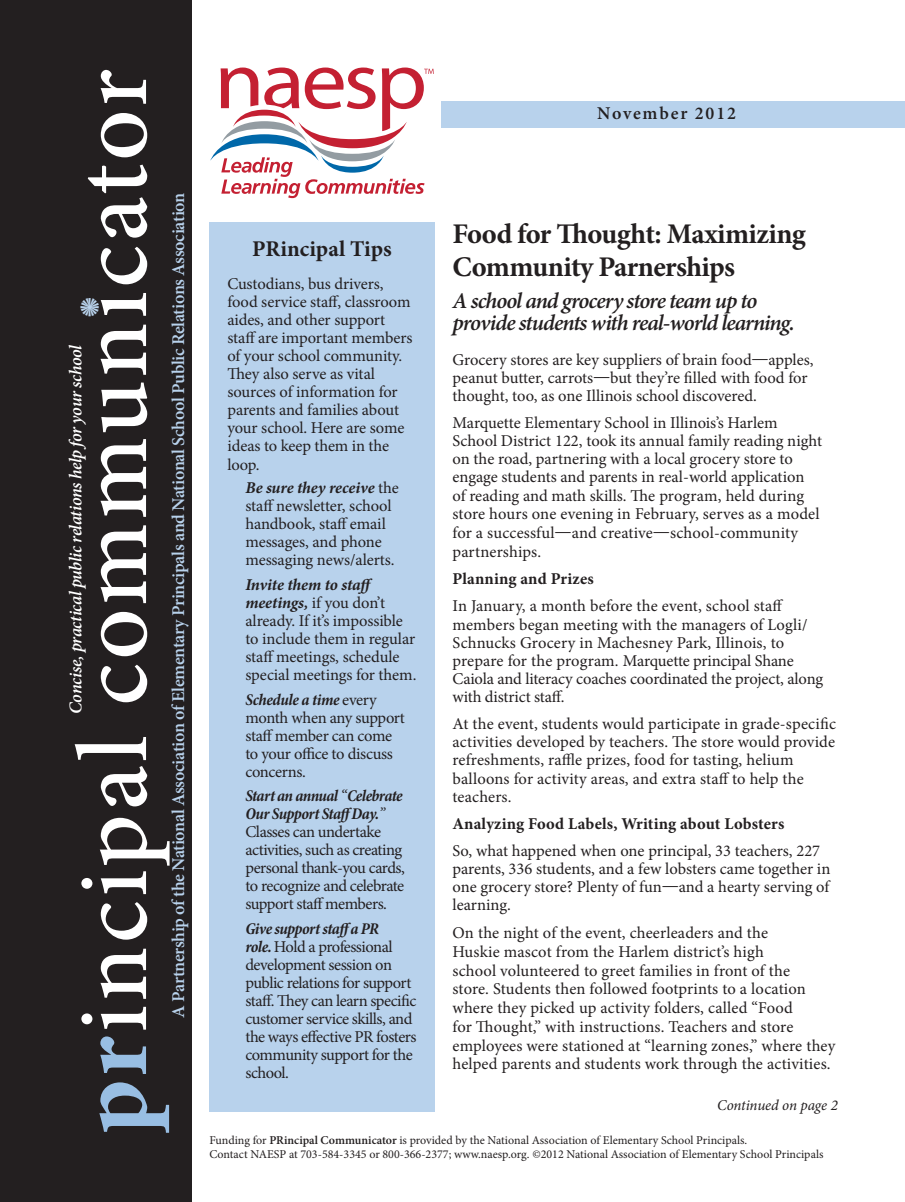
<style>
.page{position:relative;width:905px;height:1202px;background:#fff}
.page>*{position:absolute;margin:0;border:0;box-sizing:border-box;transform-origin:0 0}
.t1{font:500 100.5px "Minion Pro";letter-spacing:.035em;color:#fff}
.t2{font:600 33px "Minion Pro";color:#b8d2ec}
.t3{font:700 28.5px/33px "Minion Pro";letter-spacing:-.02em;color:#231f20}
.t4{font:italic 600 22.5px "Minion Pro";letter-spacing:-.045em;color:#231f20}
.t5{font:700 22.5px "Minion Pro";color:#231f20}
.t6{font:600 18px "Minion Pro";letter-spacing:-.02em;color:#b8d2ec}
.t7{font:italic 600 18px "Minion Pro";letter-spacing:-.025em;color:#fff}
.t8{font:600 18px "Minion Pro";letter-spacing:.095em;color:#231f20}
.t9{font:16.5px/18px "Minion Pro";color:#231f20}
.t10{font:16.5px/18px "Minion Pro";letter-spacing:-.035em;color:#231f20}
.t11{font:16.5px/18px "Minion Pro";letter-spacing:-.03em;color:#231f20}
.t12{font:16.5px/18px "Minion Pro";letter-spacing:-.025em;color:#231f20}
.t13{font:700 16.5px "Minion Pro";letter-spacing:.005em;color:#231f20}
.t14{font:italic 15px "Minion Pro";letter-spacing:-.01em;color:#231f20}
.t15{font:12px "Minion Pro";color:#231f20}
.s1{font-weight:700;color:#98bee3}
.s2{font-weight:700;font-style:italic}
.s3{font-weight:700;font-style:italic;font-stretch:condensed}
.s4{font-style:italic}
.s5{font-family:"Myriad Pro"}
.s6{font-weight:600}
</style>
<div class="page">
<div style="left:0;top:0;width:191px;height:1202px;background:#231f20"></div>
<div style="left:441px;top:101px;width:463px;height:27px;background:#b8d2ec"></div>
<div style="left:209px;top:222px;width:225px;height:890px;background:#b8d2ec"></div>
<svg style="left:210px;top:68px;width:223px;height:130px"></svg>
<p class="t1" style="left:46px;top:1134px;width:1066px;rotate:-90deg"><span class="s1">pr</span>incipal communicator</p>
<p class="t6" style="left:166px;top:1017px;width:826px;rotate:-90deg">A Partnership of the National Association of Elementary Principals and National School Public Relations Association</p>
<p class="t2" style="left:79px;top:283px;width:23px">✳</p>
<p class="t7" style="left:63px;top:714px;width:370px;rotate:-90deg">Concise, practical public relations help for your school</p>
<p class="t8" style="left:597px;top:101px;width:140px">November 2012</p>
<p class="t5" style="left:252px;top:233px;width:141px">PRincipal Tips</p>
<p class="t9" style="left:227px;top:274px;width:186px">Custodians, bus drivers, food service staff, classroom aides, and other support staff are important members of your school community.<br>They also serve as vital sources of information for parents and families about your school. Here are some ideas to keep them in the loop.</p>
<p class="t9" style="left:245px;top:479px;width:155px"><span class="s2">Be sure they receive</span> the staff newsletter, school handbook, staff email messages, and phone messaging news/alerts.</p>
<p class="t9" style="left:245px;top:575px;width:172px"><span class="s2">Invite them to staff meetings,</span> if you don’t already. If it’s impossible to include them in regular staff meetings, schedule special meetings for them.</p>
<p class="t12" style="left:245px;top:690px;width:161px"><span class="s3">Schedule a time</span> every month when any support staff member can come to your office to discuss concerns.</p>
<p class="t11" style="left:245px;top:787px;width:161px"><span class="s3">Start an annual</span> <span class="s4">“</span><span class="s3">Celebrate<br>Our Support StaffDay.</span><span class="s4">”<br></span>Classes can undertake activities, such as creating personal thank-you cards, to recognize and celebrate support staff members.</p>
<p class="t10" style="left:245px;top:920px;width:173px"><span class="s3">Give support staffa PR<br>role.</span> Hold a professional development session on public relations for support staff. They can learn specific customer service skills, and the ways effective PR fosters community support for the school.</p>
<p class="t3" style="left:452px;top:217px;width:355px">Food for Thought: Maximizing<br>Community Parnerships</p>
<p class="t4" style="left:452px;top:285px;width:306px">A school and grocery store team up to</p>
<p class="t4" style="left:452px;top:307px;width:344px">provide students with real-world learning.</p>
<p class="t9" style="left:452px;top:351px;width:362px">Grocery stores are key suppliers of brain food<span class="s5">—</span>apples, peanut butter, carrots<span class="s5">—</span>but they’re filled with food for thought, too, as one Illinois school discovered.</p>
<p class="t9" style="left:452px;top:413px;width:371px;line-height:18.5px">Marquette Elementary School in Illinois’s Harlem School District 122, took its annual family reading night on the road, partnering with a local grocery store to engage students and parents in real-world application<br>of reading and math skills. The program, held during store hours one evening in February, serves as a model for a successful<span class="s5">—</span>and creative<span class="s5">—</span>school-community partnerships.</p>
<p class="t13" style="left:452px;top:567px;width:143px">Planning and Prizes</p>
<p class="t9" style="left:452px;top:596px;width:372px">In January, a month before the event, school staff members began meeting with the managers of Logli/ Schnucks Grocery in Machesney Park, Illinois, to prepare for the program. Marquette principal Shane Caiola and literacy coaches coordinated the project, along with district staff.</p>
<p class="t9" style="left:452px;top:715px;width:385px">At the event, students would participate in grade-specific activities developed by teachers. The store would provide refreshments, raffle prizes, food for tasting, helium balloons for activity areas, and extra staff to help the teachers.</p>
<p class="t13" style="left:452px;top:811px;width:333px">Analyzing Food Labels, Writing about Lobsters</p>
<p class="t9" style="left:452px;top:841px;width:379px">So, what happened when one principal, 33 teachers, 227 parents, 336 students, and a few lobsters came together in one grocery store? Plenty of fun<span class="s5">—</span>and a hearty serving of learning.</p>
<p class="t9" style="left:452px;top:923px;width:384px;line-height:18.8px">On the night of the event, cheerleaders and the<br>Huskie mascot from the Harlem district’s high<br>school volunteered to greet families in front of the<br>store. Students then followed footprints to a location where they picked up activity folders, called “Food<br>for Thought,” with instructions. Teachers and store employees were stationed at “learning zones,” where they helped parents and students work through the activities.</p>
<p class="t14" style="left:717px;top:1095px;width:122px">Continued on page 2</p>
<p class="t15" style="left:209px;top:1132px;width:539px">Funding for <span class="s6">PRincipal Communicator</span> is provided by the National Association of Elementary School Principals.</p>
<p class="t15" style="left:209px;top:1146px;width:615px">Contact NAESP at 703-584-3345 or 800-366-2377; www.naesp.org. ©2012 National Association of Elementary School Principals</p>
</div>
